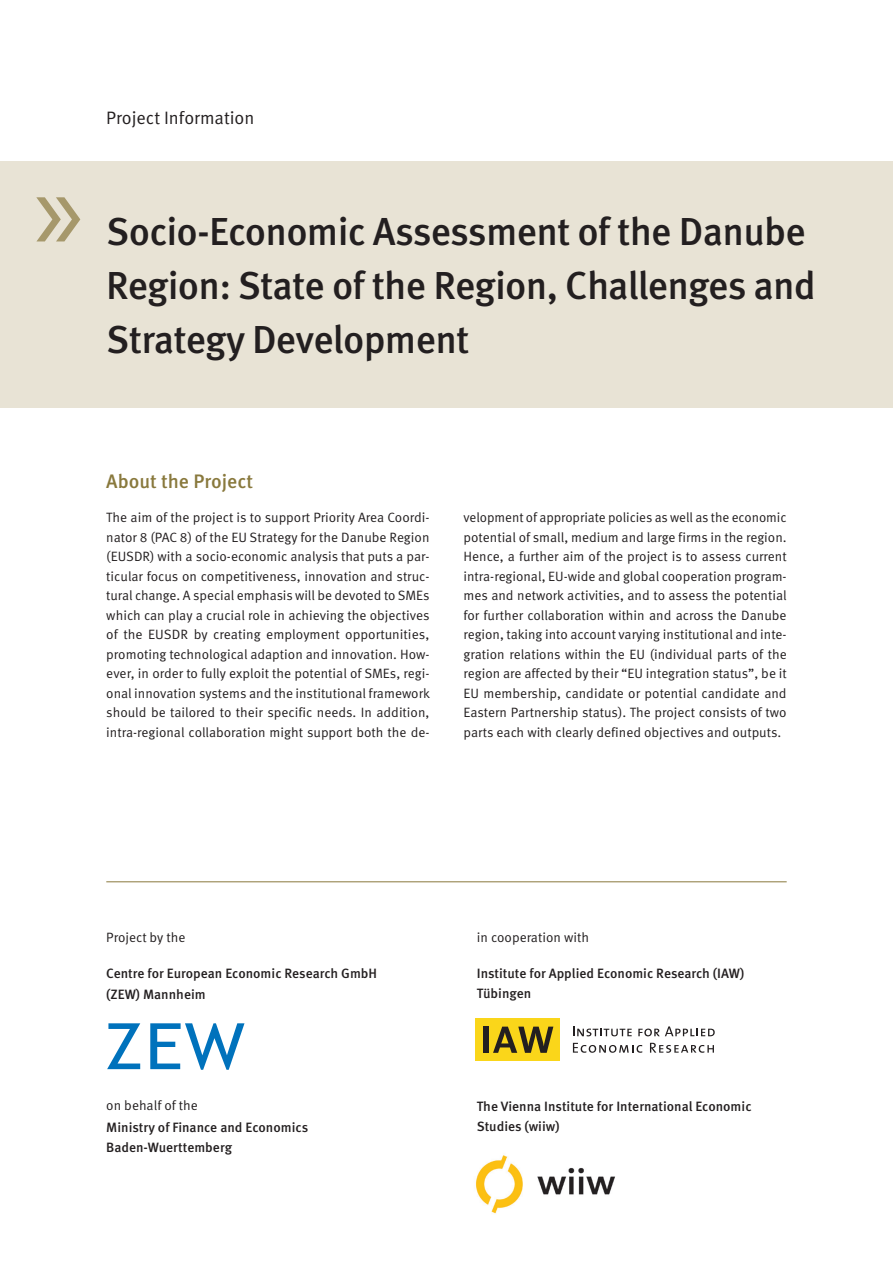
<style>
.page{position:relative;width:893px;height:1263px;background:#fff}
.page>*{position:absolute;margin:0;border:0;box-sizing:border-box;transform-origin:0 0}
.t1{font:120px "Myriad Pro";color:#a6986b}
.t2{font:500 39px/54px "Meta Pro";letter-spacing:-.02em;color:#231f20}
.t3{font:500 19.5px "Meta Pro";color:#89793d}
.t4{font:18px "Meta Pro";color:#231f20}
.t5{font:13.5px/19.5px "Meta Pro";color:#231f20;text-align:justify}
.t6{font:500 13.5px/19.5px "Meta Pro";color:#231f20}
</style>
<div class="page">
<div style="left:0;top:162px;width:893px;height:246px;background:#e8e3d5"></div>
<svg style="left:107px;top:1023px;width:33px;height:46px"></svg>
<svg style="left:150px;top:1023px;width:94px;height:47px"></svg>
<div style="left:475px;top:1018px;width:85px;height:43px;background:#fad61a"></div>
<div style="left:483px;top:1026px;width:5px;height:27px;background:#231f20"></div>
<svg style="left:493px;top:1026px;width:60px;height:27px"></svg>
<svg style="left:573px;top:1026px;width:59px;height:10px"></svg>
<svg style="left:638px;top:1026px;width:77px;height:10px"></svg>
<svg style="left:573px;top:1043px;width:141px;height:10px"></svg>
<img style="left:475px;top:1155px;width:140px;height:59px">
<hr style="left:106px;top:881px;width:681px;height:1px;background:#89793d">
<h3 class="t4" style="left:106px;top:106px;width:150px">Project Information</h3>
<h1 class="t1" style="left:34px;top:144px;width:52px">»</h1>
<h2 class="t2" style="left:106px;top:206px;width:711px">Socio-Economic Assessment of the Danube<br>Region: State of the Region, Challenges and<br>Strategy Development</h2>
<h3 class="t3" style="left:106px;top:469px;width:148px">About the Project</h3>
<p class="t5" style="left:106px;top:508px;width:325px">The aim of the project is to support Priority Area Coordi&shy;nator 8 (PAC 8) of the EU Strategy for the Danube Region (EUSDR) with a socio-economic analysis that puts a par&shy;ticular focus on competitiveness, innovation and struc&shy;tural change. A special emphasis will be devoted to SMEs which can play a crucial role in achieving the objectives of the EUSDR by creating employment opportunities, promoting technological adaption and innovation. How&shy;ever, in order to fully exploit the potential of SMEs, regi&shy;onal innovation systems and the institutional framework should be tailored to their specific needs. In addition, intra-regional collaboration might support both the de-</p>
<p class="t5" style="left:463px;top:508px;width:325px">velopment of appropriate policies as well as the economic potential of small, medium and large firms in the region.<br>Hence, a further aim of the project is to assess current intra-regional, EU-wide and global cooperation program&shy;mes and network activities, and to assess the potential for further collaboration within and across the Danube region, taking into account varying institutional and inte&shy;gration relations within the EU (individual parts of the region are affected by their “EU integration status”, be it EU membership, candidate or potential candidate and Eastern Partnership status). The project consists of two parts each with clearly defined objectives and outputs.</p>
<p class="t5" style="left:106px;top:928px;width:81px">Project by the</p>
<p class="t6" style="left:106px;top:963px;width:272px;line-height:21px">Centre for European Economic Research GmbH (ZEW) Mannheim</p>
<p class="t5" style="left:106px;top:1096px;width:93px">on behalf of the</p>
<p class="t6" style="left:106px;top:1118px;width:203px">Ministry of Finance and Economics<br>Baden-Wuerttemberg</p>
<p class="t5" style="left:477px;top:928px;width:114px">in cooperation with</p>
<p class="t6" style="left:477px;top:964px;width:269px">Institute for Applied Economic Research (IAW)<br>Tübingen</p>
<p class="t6" style="left:477px;top:1097px;width:276px">The Vienna Institute for International Economic<br>Studies (wiiw)</p>
</div>
